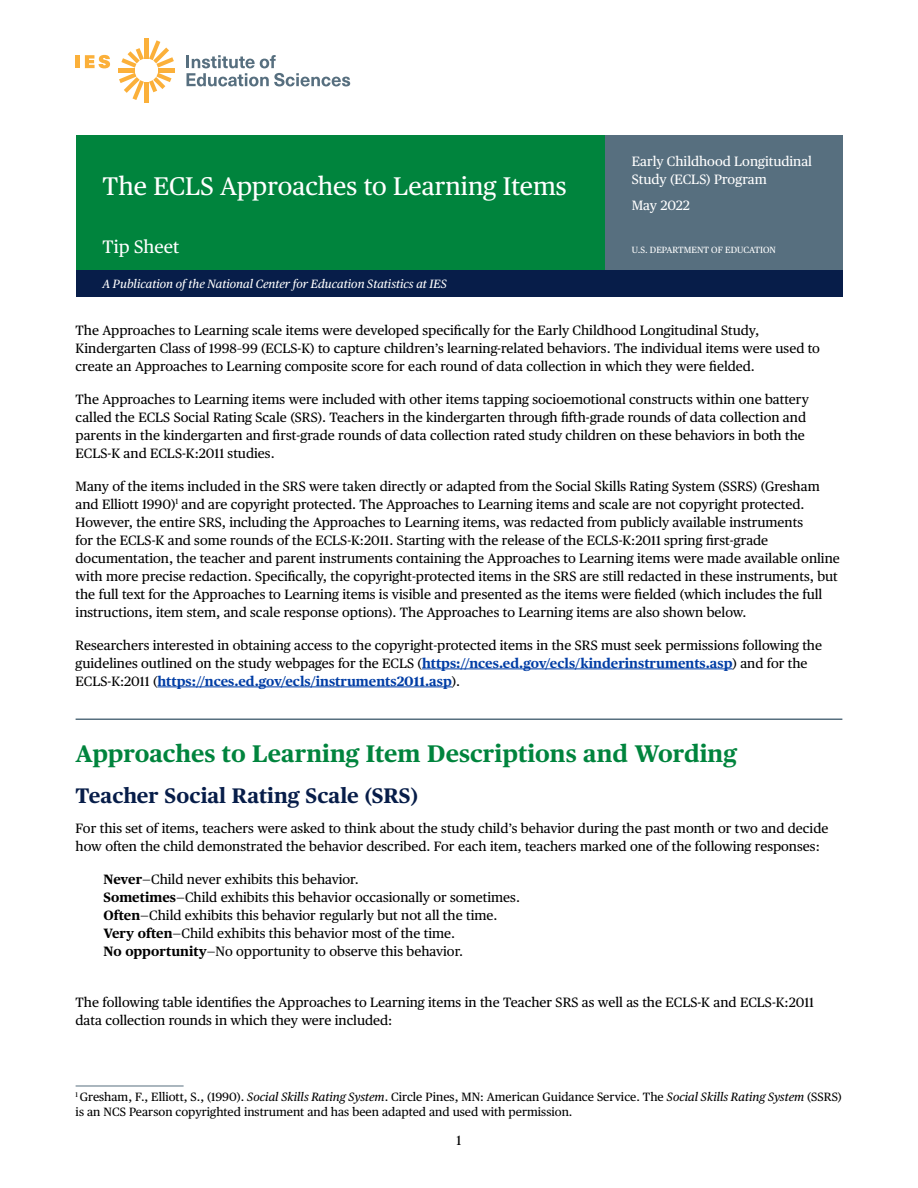
<style>
.page{position:relative;width:918px;height:1188px;background:#fff}
.page>*{position:absolute;margin:0;border:0;box-sizing:border-box;transform-origin:0 0}
.t1{font:25.5px "Publico Text";color:#fff}
.t2{font:700 24px "Publico Text";color:#00843d}
.t3{font:700 21px "Publico Text";color:#071d49}
.t4{font:18px "Publico Text";color:#fff}
.Body_Text{font:13.5px/18px "Publico Text";color:#000}
.Report_Type{font:13.5px/18px "Publico Text";color:#fff}
.Date{font:13.5px "Publico Text";letter-spacing:-.005em;color:#fff}
.t5{font:12px/15px "Publico Text";color:#000}
.Center_Name{font:italic 12px "Publico Text";color:#fff}
.Publication_Number_a{font:9px "Publico Text";color:#fff}
.s1{font-weight:700;color:#003da5}
.s2{font-weight:700}
.s3{font-style:italic}
</style>
<div class="page">
<svg style="left:85px;top:55px;width:25px;height:13px"></svg>
<div style="left:144px;top:38px;width:5px;height:21px;background:#fbb03a"></div>
<hr style="left:118px;top:68px;width:17px;height:4px;background:#fbb03a">
<div style="left:144px;top:82px;width:5px;height:21px;background:#fbb03a"></div>
<hr style="left:158px;top:68px;width:17px;height:4px;background:#fbb03a">
<svg style="left:119px;top:40px;width:55px;height:60px"></svg>
<hr style="left:76px;top:55px;width:4px;height:13px;background:#fbb03a">
<svg style="left:187px;top:55px;width:163px;height:31px"></svg>
<div style="left:76px;top:135px;width:766px;height:135px;background:#00843d"></div>
<div style="left:76px;top:270px;width:766px;height:27px;background:#071d49"></div>
<div style="left:605px;top:135px;width:237px;height:135px;background:#576f7f"></div>
<hr style="left:422px;top:669px;width:311px;height:1px;background:#003da5">
<hr style="left:158px;top:687px;width:294px;height:1px;background:#003da5">
<hr style="left:76px;top:1086px;width:108px;height:1px;background:#576f7f">
<hr style="left:76px;top:718px;width:766px;height:2px;background:#576f7f">
<h1 class="t1" style="left:103px;top:167px;width:466px">The ECLS Approaches to Learning Items</h1>
<h1 class="t4" style="left:103px;top:233px;width:78px">Tip Sheet</h1>
<p class="Report_Type" style="left:632px;top:152px;width:182px">Early Childhood Longitudinal<br>Study (ECLS) Program</p>
<p class="Date" style="left:632px;top:195px;width:59px">May 2022</p>
<p class="Publication_Number_a" style="left:632px;top:243px;width:146px">U.S. DEPARTMENT OF EDUCATION</p>
<p class="Center_Name" style="left:103px;top:275px;width:346px">A Publication of the National Center for Education Statistics at IES</p>
<p class="Body_Text" style="left:76px;top:320px;width:746px">The Approaches to Learning scale items were developed specifically for the Early Childhood Longitudinal Study,<br>Kindergarten Class of 1998–99 (ECLS-K) to capture children’s learning-related behaviors. The individual items were used to create an Approaches to Learning composite score for each round of data collection in which they were fielded.</p>
<p class="Body_Text" style="left:76px;top:389px;width:735px">The Approaches to Learning items were included with other items tapping socioemotional constructs within one battery called the ECLS Social Rating Scale (SRS). Teachers in the kindergarten through fifth-grade rounds of data collection and parents in the kindergarten and first-grade rounds of data collection rated study children on these behaviors in both the ECLS-K and ECLS-K:2011 studies.</p>
<p class="Body_Text" style="left:76px;top:476px;width:766px">Many of the items included in the SRS were taken directly or adapted from the Social Skills Rating System (SSRS) (Gresham and Elliott 1990)<sup>1</sup> and are copyright protected. The Approaches to Learning items and scale are not copyright protected.<br>However, the entire SRS, including the Approaches to Learning items, was redacted from publicly available instruments<br>for the ECLS-K and some rounds of the ECLS-K:2011. Starting with the release of the ECLS-K:2011 spring first-grade documentation, the teacher and parent instruments containing the Approaches to Learning items were made available online with more precise redaction. Specifically, the copyright-protected items in the SRS are still redacted in these instruments, but the full text for the Approaches to Learning items is visible and presented as the items were fielded (which includes the full instructions, item stem, and scale response options). The Approaches to Learning items are also shown below.</p>
<p class="Body_Text" style="left:76px;top:635px;width:748px">Researchers interested in obtaining access to the copyright-protected items in the SRS must seek permissions following the guidelines outlined on the study webpages for the ECLS (<span class="s1">https://nces.ed.gov/ecls/kinderinstruments.asp</span>) and for the<br>ECLS-K:2011 (<span class="s1">https://nces.ed.gov/ecls/instruments2011.asp</span>).</p>
<h2 class="t2" style="left:76px;top:735px;width:663px">Approaches to Learning Item Descriptions and Wording</h2>
<h3 class="t3" style="left:76px;top:779px;width:344px">Teacher Social Rating Scale (SRS)</h3>
<p class="Body_Text" style="left:76px;top:818px;width:754px">For this set of items, teachers were asked to think about the study child’s behavior during the past month or two and decide how often the child demonstrated the behavior described. For each item, teachers marked one of the following responses:</p>
<p class="Body_Text" style="left:103px;top:869px;width:257px"><span class="s2">Never</span>—Child never exhibits this behavior.</p>
<p class="Body_Text" style="left:103px;top:887px;width:418px"><span class="s2">Sometimes</span>—Child exhibits this behavior occasionally or sometimes.</p>
<p class="Body_Text" style="left:103px;top:905px;width:396px"><span class="s2">Often</span>—Child exhibits this behavior regularly but not all the time.</p>
<p class="Body_Text" style="left:103px;top:923px;width:353px"><span class="s2">Very often</span>—Child exhibits this behavior most of the time.</p>
<p class="Body_Text" style="left:103px;top:941px;width:361px"><span class="s2">No opportunity</span>—No opportunity to observe this behavior.</p>
<p class="Body_Text" style="left:76px;top:992px;width:740px">The following table identifies the Approaches to Learning items in the Teacher SRS as well as the ECLS-K and ECLS-K:2011 data collection rounds in which they were included:</p>
<p class="t5" style="left:76px;top:1089px;width:768px"><sup>1</sup> Gresham, F., Elliott, S., (1990). <span class="s3">Social Skills Rating System</span>. Circle Pines, MN: American Guidance Service. The <span class="s3">Social Skills Rating System</span> (SSRS) is an NCS Pearson copyrighted instrument and has been adapted and used with permission.</p>
<p class="Body_Text" style="left:457px;top:1130px;width:6px">1</p>
</div>
